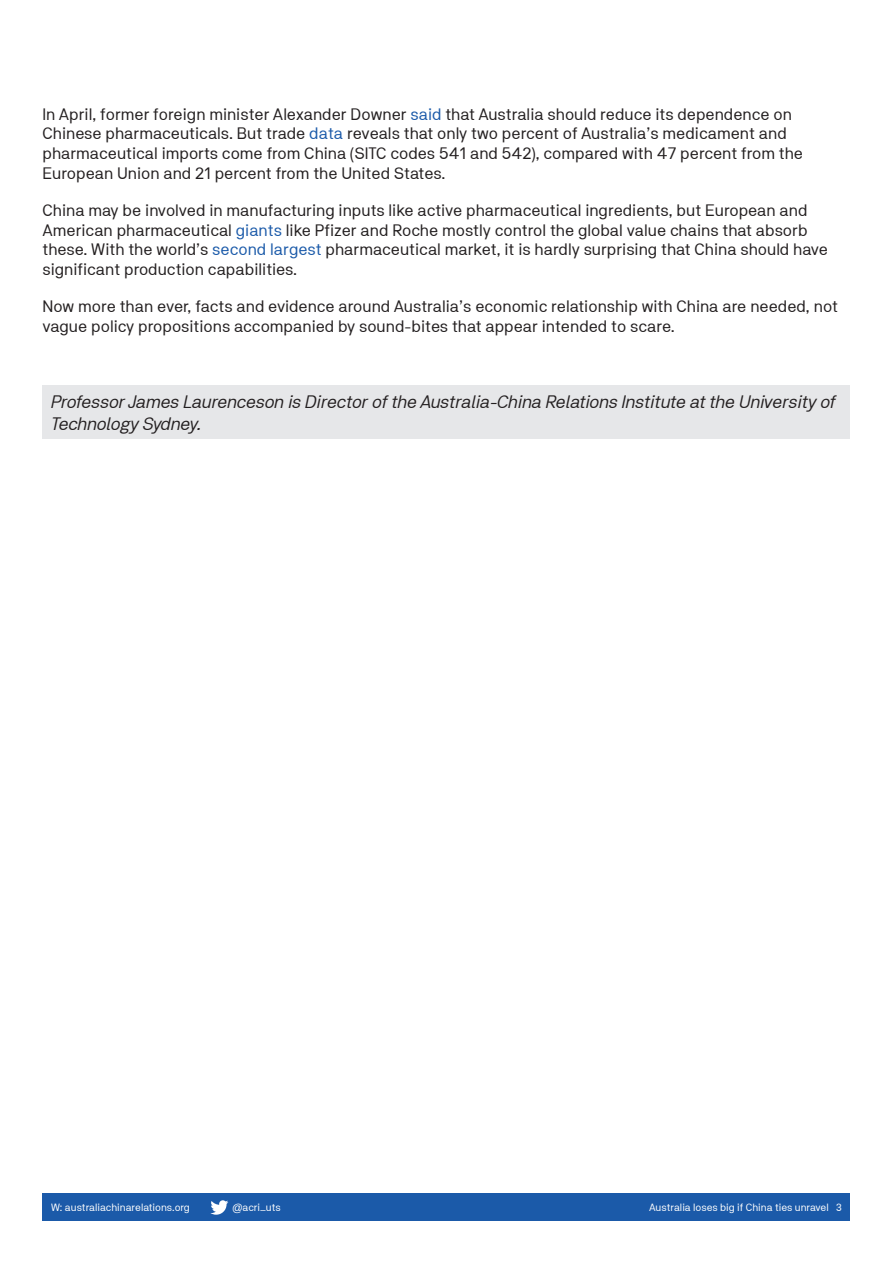
<style>
.page{position:relative;width:893px;height:1263px;background:#fff}
.page>*{position:absolute;margin:0;border:0;box-sizing:border-box;transform-origin:0 0}
.Author_bios{font:italic 18px/21.6px "NB Akademie Std";color:#231f20}
.Body_Copy{font:16.5px/19.8px "NB Akademie Std";color:#231f20}
.t1{font:10.5px "NB Akademie Std";color:#fff}
.s1{color:#1b5aa9}
</style>
<div class="page">
<div style="left:43px;top:1193px;width:807px;height:27px;background:#1b5aa9"></div>
<svg style="left:210px;top:1200px;width:18px;height:15px"></svg>
<div style="left:43px;top:385px;width:807px;height:53px;background:#e6e7e9"></div>
<p class="Body_Copy" style="left:43px;top:104px;width:762px">In April, former foreign minister Alexander Downer <span class="s1">said</span> that Australia should reduce its dependence on Chinese pharmaceuticals. But trade <span class="s1">data</span> reveals that only two percent of Australia’s medicament and pharmaceutical imports come from China (SITC codes 541 and 542), compared with 47 percent from the European Union and 21 percent from the United States.</p>
<p class="Body_Copy" style="left:43px;top:200px;width:787px">China may be involved in manufacturing inputs like active pharmaceutical ingredients, but European and American pharmaceutical <span class="s1">giants</span> like Pfizer and Roche mostly control the global value chains that absorb these. With the world’s <span class="s1">second largest</span> pharmaceutical market, it is hardly surprising that China should have significant production capabilities.</p>
<p class="Body_Copy" style="left:43px;top:296px;width:797px">Now more than ever, facts and evidence around Australia’s economic relationship with China are needed, not vague policy propositions accompanied by sound-bites that appear intended to scare.</p>
<p class="Author_bios" style="left:51px;top:391px;width:786px">Professor James Laurenceson is Director of the Australia-China Relations Institute at the University of<br>Technology Sydney.</p>
<p class="t1" style="left:51px;top:1201px;width:140px">W: australiachinarelations.org</p>
<p class="t1" style="left:233px;top:1201px;width:50px">@acri_uts</p>
<p class="t1" style="left:649px;top:1201px;width:194px">Australia loses big if China ties unravel 3</p>
</div>
